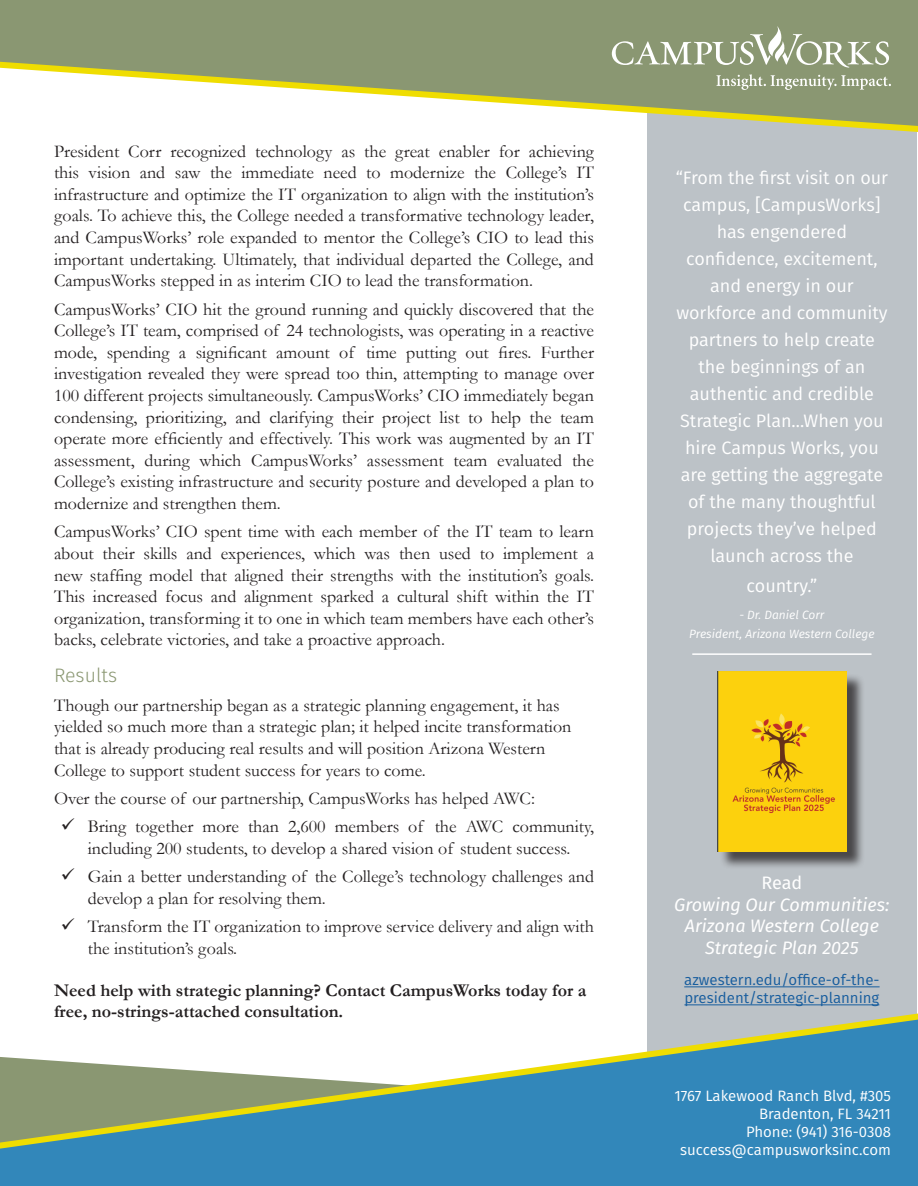
<style>
.page{position:relative;width:918px;height:1186px;background:#fff}
.page>*{position:absolute;margin:0;border:0;box-sizing:border-box;transform-origin:0 0}
.t1{font:300 19.5px "Fira Sans";color:#8a9772}
.t2{font:18px/21.6px "Garamond";color:#231f20}
.t3{font:18px/27px "Fira Sans";color:#fff;text-align:center}
.t4{font:700 18px/21.6px "Garamond";color:#231f20}
.t5{font:italic 18px/21.6px "Fira Sans";color:#fff;text-align:center}
.t6{font:15px "Fira Sans";color:#fff}
.t7{font:15px/18px "Fira Sans";color:#175d9e}
.t8{font:italic 12px/19.5px "Fira Sans";color:#fff;text-align:center}
.s1{font-style:normal}
</style>
<div class="page">
<div style="left:647px;top:0;width:270px;height:1186px;background:#bcc2c7"></div>
<svg style="left:0;top:0;width:918px;height:132px"></svg>
<svg style="left:0;top:1004px;width:918px;height:182px"></svg>
<svg style="left:612px;top:26px;width:277px;height:42px"></svg>
<svg style="left:716px;top:74px;width:175px;height:16px"></svg>
<hr style="left:684px;top:986px;width:196px;height:1px;background:#175d9e">
<hr style="left:684px;top:1004px;width:195px;height:1px;background:#175d9e">
<div style="left:719px;top:673px;width:146px;height:197px;background:#231f20;opacity:.75"></div>
<img style="left:717px;top:671px;width:130px;height:180px">
<hr style="left:692px;top:653px;width:180px;height:2px;background:#fff">
<p class="t2" style="left:54px;top:140px;width:542px;text-align:justify">President Corr recognized technology as the great enabler for achieving this vision and saw the immediate need to modernize the College’s IT infrastructure and optimize the IT organization to align with the institution’s goals. To achieve this, the College needed a transformative technology leader, and CampusWorks’ role expanded to mentor the College’s CIO to lead this important undertaking. Ultimately, that individual departed the College, and CampusWorks stepped in as interim CIO to lead the transformation.</p>
<p class="t2" style="left:54px;top:298px;width:542px;text-align:justify">CampusWorks’ CIO hit the ground running and quickly discovered that the College’s IT team, comprised of 24 technologists, was operating in a reactive mode, spending a significant amount of time putting out fires. Further investigation revealed they were spread too thin, attempting to manage over 100 different projects simultaneously. CampusWorks’ CIO immediately began condensing, prioritizing, and clarifying their project list to help the team operate more efficiently and effectively. This work was augmented by an IT assessment, during which CampusWorks’ assessment team evaluated the College’s existing infrastructure and security posture and developed a plan to modernize and strengthen them.</p>
<p class="t2" style="left:54px;top:520px;width:542px;text-align:justify">CampusWorks’ CIO spent time with each member of the IT team to learn about their skills and experiences, which was then used to implement a new staffing model that aligned their strengths with the institution’s goals.<br>This increased focus and alignment sparked a cultural shift within the IT organization, transforming it to one in which team members have each other’s backs, celebrate victories, and take a proactive approach.</p>
<p class="t1" style="left:54px;top:662px;width:65px">Results</p>
<p class="t2" style="left:54px;top:694px;width:519px">Though our partnership began as a strategic planning engagement, it has yielded so much more than a strategic plan; it helped incite transformation that is already producing real results and will position Arizona Western College to support student success for years to come.</p>
<p class="t2" style="left:54px;top:787px;width:482px">Over the course of our partnership, CampusWorks has helped AWC:</p>
<p class="t2" style="left:88px;top:815px;width:508px">Bring together more than 2,600 members of the AWC community, including 200 students, to develop a shared vision of student success.</p>
<p class="t2" style="left:88px;top:865px;width:508px">Gain a better understanding of the College’s technology challenges and develop a plan for resolving them.</p>
<p class="t2" style="left:88px;top:915px;width:508px">Transform the IT organization to improve service delivery and align with the institution’s goals.</p>
<p class="t4" style="left:54px;top:979px;width:534px">Need help with strategic planning? Contact CampusWorks today for a free, no-strings-attached consultation.</p>
<p class="t3" style="left:676px;top:164px;width:214px">“From the first visit on our campus, [CampusWorks] has engendered confidence, excitement, and energy in our workforce and community partners to help create the beginnings of an authentic and credible<br>Strategic Plan...When you hire Campus Works, you are getting the aggregate of the many thoughtful projects they’ve helped launch across the</p>
<p class="t3" style="left:747px;top:572px;width:72px">country.”</p>
<p class="t8" style="left:689px;top:604px;width:187px">- Dr. Daniel Corr<br>President, Arizona Western College</p>
<p class="t5" style="left:674px;top:871px;width:217px"><span class="s1">Read<br></span>Growing Our Communities:<br>Arizona Western College<br>Strategic Plan 2025</p>
<p class="t7" style="left:684px;top:971px;width:197px">azwestern.edu/office-of-the&shy;president/strategic-planning</p>
<p class="t6" style="left:674px;top:1085px;width:218px">1767 Lakewood Ranch Blvd, #305</p>
<p class="t6" style="left:759px;top:1103px;width:133px">Bradenton, FL 34211</p>
<p class="t6" style="left:746px;top:1121px;width:146px">Phone: (941) 316-0308</p>
<p class="t6" style="left:680px;top:1139px;width:212px">success@campusworksinc.com</p>
</div>
